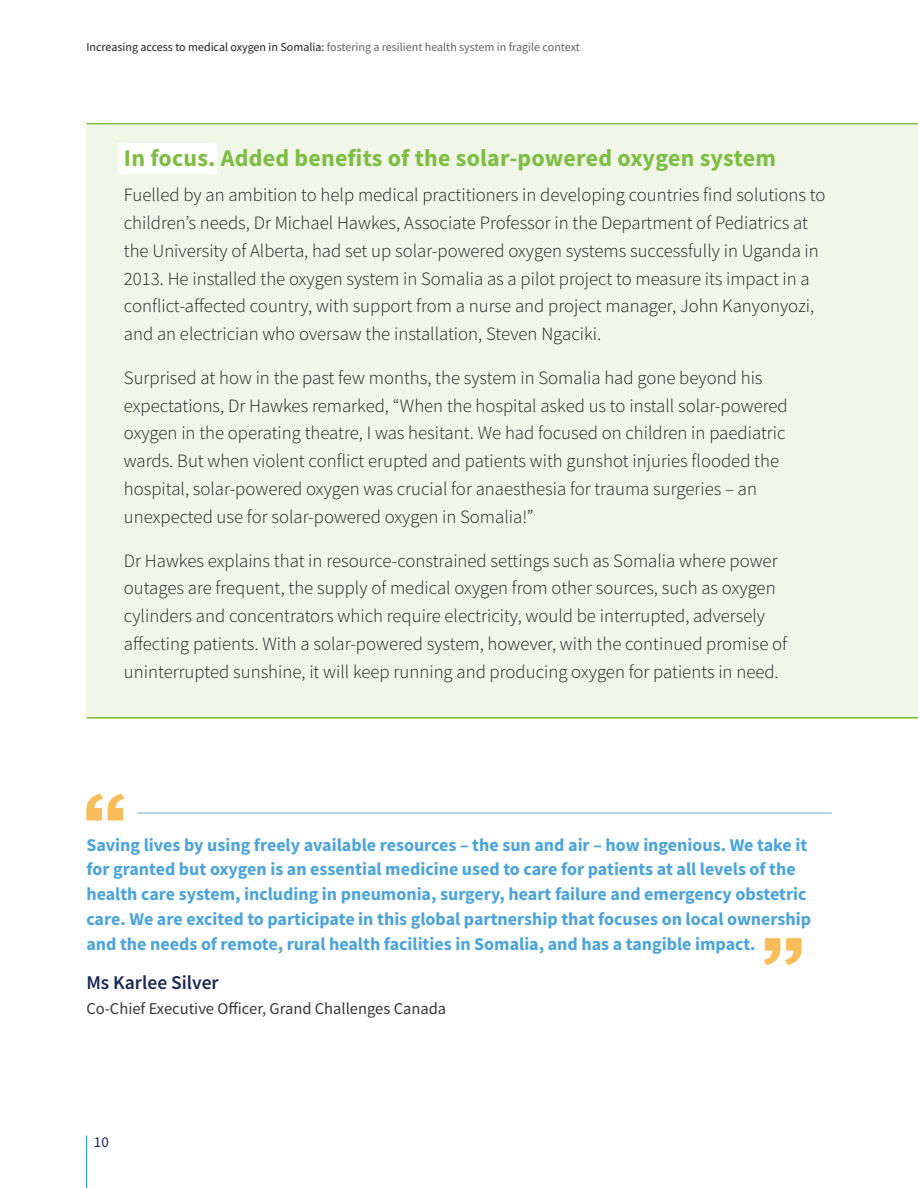
<style>
.page{position:relative;width:918px;height:1188px;background:#fff}
.page>*{position:absolute;margin:0;border:0;box-sizing:border-box;transform-origin:0 0}
.t1{font:700 24px "Source Sans Pro";letter-spacing:.01em;color:#7dbd41}
.t2{font:600 19.5px "Source Sans Pro";color:#172757}
.t3{font:300 18.75px/27.8px "Source Sans Pro";color:#202020}
.t4{font:700 18px/24.8px "Source Sans Pro";color:#4aa4db}
.t5{font:16.5px "Source Sans Pro";color:#383636}
.t6{font:15px "Source Sans Pro";color:#172757}
.t7{font:12px "Source Sans Pro";color:#606165}
.s1{color:#202020}
</style>
<div class="page">
<div style="left:86px;top:123px;width:832px;height:596px;background:#f0f6e8"></div>
<div style="left:118px;top:143px;width:99px;height:31px;background:#fff"></div>
<hr style="left:86px;top:123px;width:832px;height:1px;background:#7dbd41">
<hr style="left:86px;top:717px;width:832px;height:2px;background:#7dbd41">
<svg style="left:86px;top:794px;width:38px;height:27px"></svg>
<svg style="left:764px;top:938px;width:38px;height:27px"></svg>
<hr style="left:138px;top:813px;width:694px;height:1px;background:#63acdf">
<hr style="left:86px;top:1136px;width:1px;height:52px;background:#1899d6">
<p class="t7" style="left:86px;top:39px;width:495px"><span class="s1">Increasing access to medical oxygen in Somalia:</span> fostering a resilient health system in fragile context</p>
<p class="t1" style="left:124px;top:142px;width:654px">In focus. Added benefits of the solar-powered oxygen system</p>
<p class="t3" style="left:124px;top:181px;width:703px">Fuelled by an ambition to help medical practitioners in developing countries find solutions to children’s needs, Dr Michael Hawkes, Associate Professor in the Department of Pediatrics at the University of Alberta, had set up solar-powered oxygen systems successfully in Uganda in 2013. He installed the oxygen system in Somalia as a pilot project to measure its impact in a conflict-affected country, with support from a nurse and project manager, John Kanyonyozi, and an electrician who oversaw the installation, Steven Ngaciki.</p>
<p class="t3" style="left:124px;top:364px;width:665px">Surprised at how in the past few months, the system in Somalia had gone beyond his expectations, Dr Hawkes remarked, “When the hospital asked us to install solar-powered oxygen in the operating theatre, I was hesitant. We had focused on children in paediatric wards. But when violent conflict erupted and patients with gunshot injuries flooded the hospital, solar-powered oxygen was crucial for anaesthesia for trauma surgeries – an unexpected use for solar-powered oxygen in Somalia!”</p>
<p class="t3" style="left:124px;top:547px;width:665px">Dr Hawkes explains that in resource-constrained settings such as Somalia where power outages are frequent, the supply of medical oxygen from other sources, such as oxygen cylinders and concentrators which require electricity, would be interrupted, adversely affecting patients. With a solar-powered system, however, with the continued promise of uninterrupted sunshine, it will keep running and producing oxygen for patients in need.</p>
<p class="t4" style="left:86px;top:832px;width:726px">Saving lives by using freely available resources – the sun and air – how ingenious. We take it for granted but oxygen is an essential medicine used to care for patients at all levels of the health care system, including in pneumonia, surgery, heart failure and emergency obstetric care. We are excited to participate in this global partnership that focuses on local ownership and the needs of remote, rural health facilities in Somalia, and has a tangible impact.</p>
<p class="t2" style="left:86px;top:970px;width:134px">Ms Karlee Silver</p>
<p class="t5" style="left:86px;top:998px;width:361px">Co-Chief Executive Officer, Grand Challenges Canada</p>
<p class="t6" style="left:94px;top:1132px;width:16px">10</p>
</div>
